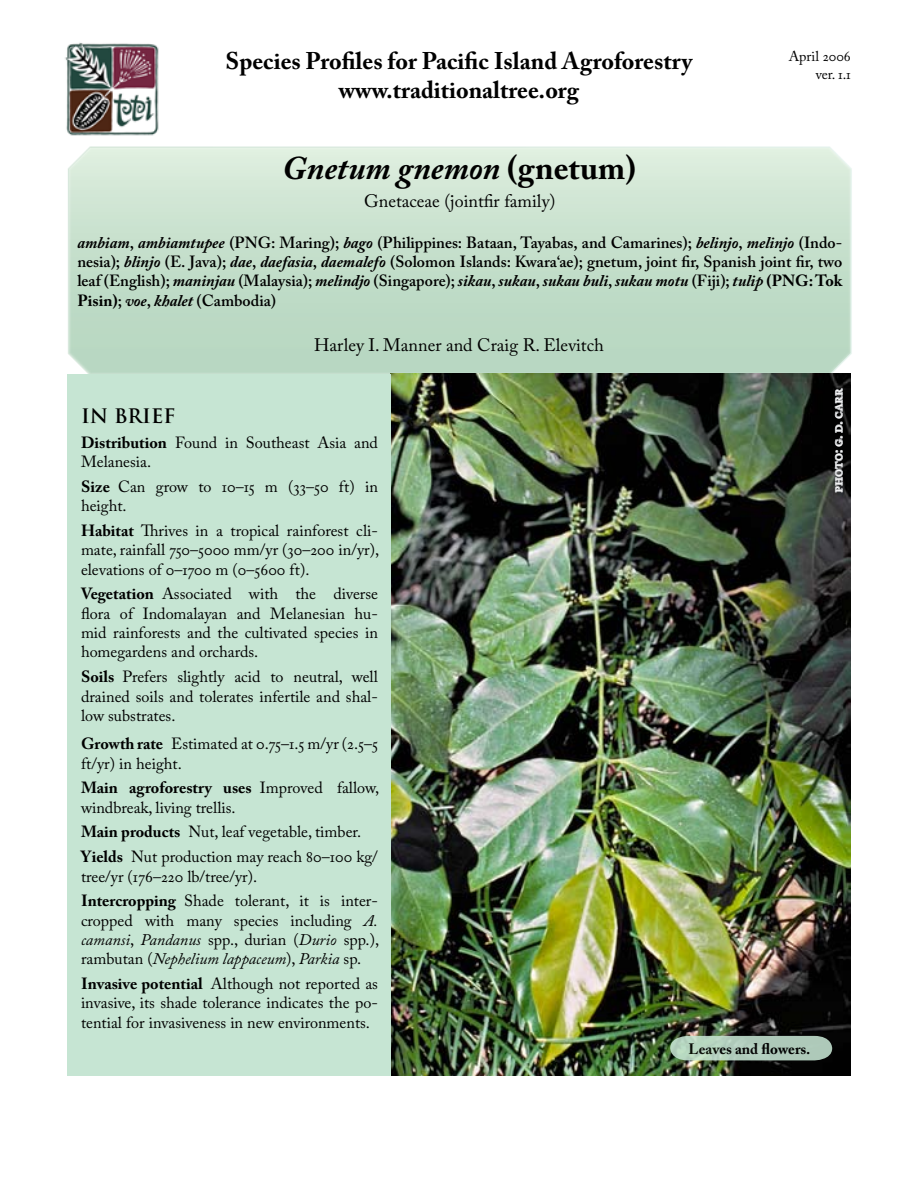
<style>
.page{position:relative;width:918px;height:1188px;background:#fff}
.page>*{position:absolute;margin:0;border:0;box-sizing:border-box;transform-origin:0 0}
.t1{font:italic 700 33px "Adobe Caslon Pro";color:#000}
.t2{font:700 24px/28.8px "Adobe Caslon Pro";color:#000;text-align:center}
.t3{font:700 19.5px "Trajan Pro";color:#000}
.t4{font:18px "Adobe Caslon Pro";color:#000}
.t5{font:16.2px/19.4px "Adobe Caslon Pro";color:#000}
.t6{font:600 16.2px/19.4px "Adobe Caslon Pro";color:#000;text-align:justify}
.t7{font:700 15px "Adobe Caslon Pro";color:#000}
.t8{font:14.25px/18.1px "Adobe Caslon Pro";color:#000;text-align:right}
.t9{font:14.25px "Adobe Caslon Pro";color:#fff}
.s1{font-style:normal}
.s2{font-weight:700;font-style:italic}
.s3{font-weight:700}
.s4{font-style:italic}
</style>
<div class="page">
<svg style="left:67px;top:146px;width:785px;height:231px;background:#c7e0cd"></svg>
<img style="left:392px;top:374px;width:458px;height:702px">
<div style="left:68px;top:374px;width:324px;height:702px;background:#c6e5d3"></div>
<svg style="left:670px;top:1036px;width:162px;height:24px;background:#abc7b5"></svg>
<img style="left:65px;top:42px;width:94px;height:94px">
<svg style="left:834px;top:387px;width:10px;height:106px"></svg>
<h2 class="t2" style="left:225px;top:46px;width:468px">Species Profiles for Pacific Island Agroforestry www.traditionaltree.org</h2>
<p class="t8" style="left:789px;top:47px;width:64px">April 2006 ver. 1.1</p>
<h1 class="t1" style="left:282px;top:148px;width:355px">Gnetum gnemon <span class="s1">(gnetum)</span></h1>
<p class="t4" style="left:364px;top:190px;width:193px">Gnetaceae (jointfir family)</p>
<p class="t6" style="left:77px;top:233px;width:767px"><span class="s2">ambiam</span>, <span class="s2">ambiamtupee</span> (PNG: Maring); <span class="s2">bago</span> (Philippines: Bataan, Tayabas, and Camarines); <span class="s2">belinjo</span>, <span class="s2">melinjo</span> (Indo&shy;nesia); <span class="s2">blinjo</span> (E. Java); <span class="s2">dae</span>, <span class="s2">daefasia</span>, <span class="s2">daemalefo</span> (Solomon Islands: Kwara‘ae); gnetum, joint fir, Spanish joint fir, two leaf (English); <span class="s2">maninjau</span> (Malaysia); <span class="s2">melindjo</span> (Singapore); <span class="s2">sikau</span>, <span class="s2">sukau</span>, <span class="s2">sukau buli</span>, <span class="s2">sukau motu</span> (Fiji); <span class="s2">tulip</span> <span class="s3">(PNG: Tok Pisin)</span>; <span class="s2">voe</span>, <span class="s2">khalet</span> (Cambodia)</p>
<p class="t4" style="left:314px;top:334px;width:291px">Harley I. Manner and Craig R. Elevitch</p>
<p class="t3" style="left:81px;top:404px;width:96px">IN BRIEF</p>
<p class="t5" style="left:81px;top:433px;width:299px"><span class="s3">Distribution</span> Found in Southeast Asia and<br>Melanesia.</p>
<p class="t5" style="left:81px;top:477px;width:298px"><span class="s3">Size</span> Can grow to 10–15 m (33–50 ft) in height.</p>
<p class="t5" style="left:81px;top:521px;width:300px;text-align:justify"><span class="s3">Habitat</span> Thrives in a tropical rainforest cli&shy;mate, rainfall 750–5000 mm/yr (30–200 in/yr), elevations of 0–1700 m (0–5600 ft).</p>
<p class="t5" style="left:81px;top:584px;width:299px;text-align:justify"><span class="s3">Vegetation</span> Associated with the diverse flora of Indomalayan and Melanesian hu&shy;mid rainforests and the cultivated species in homegardens and orchards.</p>
<p class="t5" style="left:81px;top:667px;width:299px;text-align:justify"><span class="s3">Soils</span> Prefers slightly acid to neutral, well drained soils and tolerates infertile and shal&shy;low substrates.</p>
<p class="t5" style="left:81px;top:734px;width:299px"><span class="s3">Growth rate</span> Estimated at 0.75–1.5 m/yr (2.5–5 ft/yr) in height.</p>
<p class="t5" style="left:81px;top:778px;width:300px"><span class="s3">Main agroforestry uses</span> Improved fallow, wind-break, living trellis.</p>
<p class="t5" style="left:81px;top:820px;width:298px;line-height:24.8px"><span class="s3">Main products</span> Nut, leaf vegetable, timber.<br><span class="s3">Yields</span> Nut production may reach 80–100 kg/</p>
<p class="t5" style="left:81px;top:864px;width:298px;line-height:24.8px">tree/yr (176–220 lb/tree/yr).<br><span class="s3">Intercropping</span> Shade tolerant, it is inter-</p>
<p class="t5" style="left:81px;top:910px;width:300px;text-align:justify">cropped with many species including <span class="s4">A. camansi</span>, <span class="s4">Pandanus</span> spp., durian (<span class="s4">Durio</span> spp.), rambutan (<span class="s4">Nephelium lappaceum</span>), <span class="s4">Parkia</span> sp.</p>
<p class="t5" style="left:81px;top:974px;width:299px;text-align:justify"><span class="s3">Invasive potential</span> Although not reported as invasive, its shade tolerance indicates the po&shy;tential for invasiveness in new environments.</p>
<p class="t9" style="left:829px;top:493px;width:105px;rotate:-90deg">photo: G. D. Carr</p>
<p class="t7" style="left:689px;top:1040px;width:123px">Leaves and flowers.</p>
</div>
